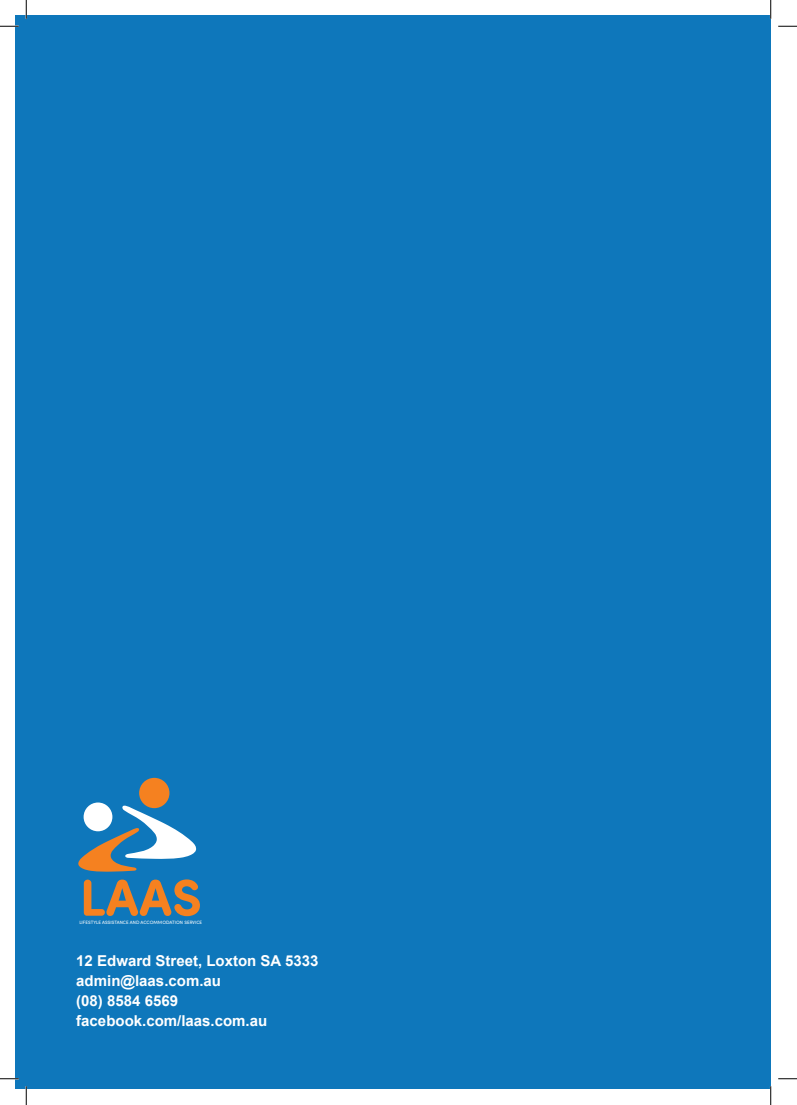
<style>
.page{position:relative;width:797px;height:1105px;background:#fff}
.page>*{position:absolute;margin:0;border:0;box-sizing:border-box;transform-origin:0 0}
.t1{font:700 52px "Sofia Pro Soft";color:#f58120}
.t2{font:700 15px "Arial";color:#fff}
.t3{font:4.75px "Sofia Pro Soft";color:#fff}
</style>
<div class="page">
<div style="left:16px;top:16px;width:754px;height:1073px;background:#0e77bb"></div>
<div style="left:139px;top:778px;width:30px;height:30px;background:#f58120;border-radius:50%"></div>
<svg style="left:84px;top:802px;width:28px;height:29px"></svg>
<svg style="left:78px;top:804px;width:119px;height:68px"></svg>
<svg style="left:0;top:25px;width:19px;height:2px"></svg>
<svg style="left:778px;top:25px;width:19px;height:2px"></svg>
<svg style="left:0;top:1078px;width:19px;height:1px"></svg>
<svg style="left:778px;top:1078px;width:19px;height:1px"></svg>
<svg style="left:25px;top:0;width:2px;height:19px"></svg>
<svg style="left:25px;top:1086px;width:2px;height:19px"></svg>
<svg style="left:770px;top:0;width:1px;height:19px"></svg>
<svg style="left:770px;top:1086px;width:1px;height:19px"></svg>
<p class="t1" style="left:80px;top:859px;width:123px">LAAS</p>
<p class="t3" style="left:79px;top:919px;width:124px">LIFESTYLE ASSISTANCE AND ACCOMMODATION SERVICE</p>
<p class="t2" style="left:76px;top:951px;width:244px">12 Edward Street, Loxton SA 5333</p>
<p class="t2" style="left:76px;top:971px;width:146px">admin@laas.com.au</p>
<p class="t2" style="left:76px;top:991px;width:103px">(08) 8584 6569</p>
<p class="t2" style="left:76px;top:1011px;width:192px">facebook.com/laas.com.au</p>
</div>
